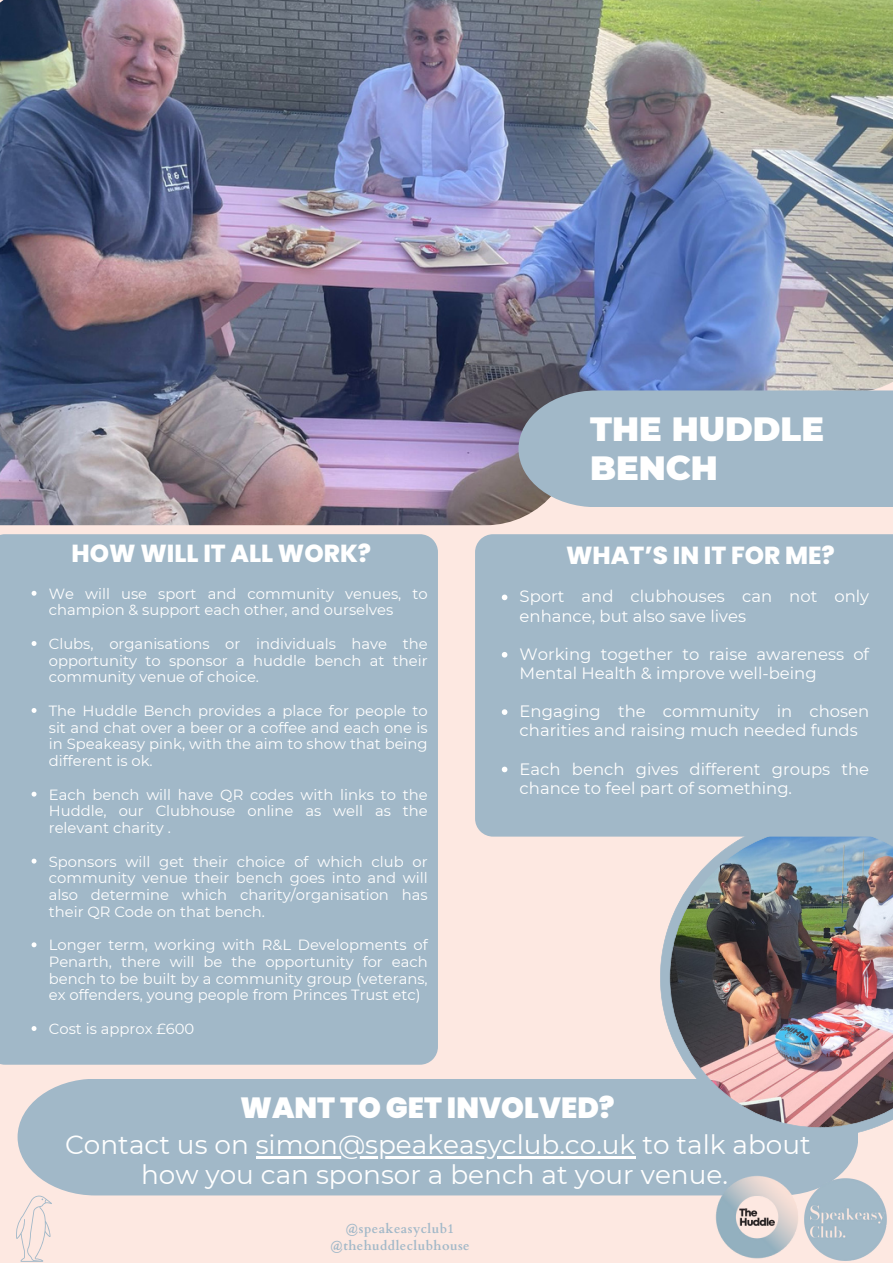
<style>
.page{position:relative;width:893px;height:1264px;background:#fff}
.page>*{position:absolute;margin:0;border:0;box-sizing:border-box;transform-origin:0 0}
.t1{font:900 33.6px/38.2px "Montserrat";color:#fff}
.t2{font:900 29.1px "Poppins";color:#fff}
.t3{font:26.4px/30.3px "Montserrat";color:#fff;text-align:center}
.t4{font:800 24.6px "Poppins";color:#fff}
.t5{font:16.5px/19px "Montserrat";color:#fff}
.t6{font:14.7px/16.8px "Montserrat";color:#fff;text-align:justify}
.t7{font:700 12.9px "Cardo";letter-spacing:.035em;color:#a1b8c8}
</style>
<div class="page">
<div style="left:0;top:0;width:892px;height:1262px;background:#fde8e1"></div>
<img style="left:0;top:0;width:892px;height:525px">
<div style="left:0;top:534px;width:438px;height:530px;background:#a1b8c8"></div>
<div style="left:518px;top:390px;width:374px;height:117px;background:#a1b8c8"></div>
<div style="left:18px;top:1079px;width:840px;height:116px;background:#a1b8c8"></div>
<img style="left:803px;top:1177px;width:84px;height:84px">
<img style="left:712px;top:1172px;width:89px;height:87px">
<svg style="left:16px;top:1195px;width:36px;height:66px"></svg>
<hr style="left:256px;top:1156px;width:379px;height:2px;background:#fff">
<img style="left:660px;top:836px;width:232px;height:301px">
<div style="left:475px;top:534px;width:417px;height:302px;background:#a1b8c8"></div>
<svg style="left:32px;top:591px;width:4px;height:4px"></svg>
<svg style="left:32px;top:641px;width:4px;height:5px"></svg>
<svg style="left:32px;top:708px;width:4px;height:5px"></svg>
<svg style="left:32px;top:791px;width:4px;height:5px"></svg>
<svg style="left:32px;top:858px;width:4px;height:5px"></svg>
<svg style="left:32px;top:942px;width:4px;height:5px"></svg>
<svg style="left:32px;top:1026px;width:4px;height:4px"></svg>
<svg style="left:501px;top:594px;width:6px;height:6px"></svg>
<svg style="left:501px;top:652px;width:6px;height:5px"></svg>
<svg style="left:501px;top:709px;width:6px;height:6px"></svg>
<svg style="left:501px;top:766px;width:6px;height:6px"></svg>
<p class="t4" style="left:72px;top:536px;width:301px">HOW WILL IT ALL WORK?</p>
<p class="t6" style="left:49px;top:585px;width:380px">We will use sport and community venues, to champion &amp; support each other, and ourselves</p>
<p class="t6" style="left:49px;top:635px;width:380px">Clubs, organisations or individuals have the opportunity to sponsor a huddle bench at their community venue of choice.</p>
<p class="t6" style="left:49px;top:702px;width:380px">The Huddle Bench provides a place for people to sit and chat over a beer or a coffee and each one is in Speakeasy pink, with the aim to show that being different is ok.</p>
<p class="t6" style="left:49px;top:786px;width:380px">Each bench will have QR codes with links to the Huddle, our Clubhouse online as well as the relevant charity .</p>
<p class="t6" style="left:49px;top:852px;width:380px">Sponsors will get their choice of which club or community venue their bench goes into and will also determine which charity/organisation has their QR Code on that bench.</p>
<p class="t6" style="left:49px;top:936px;width:380px">Longer term, working with R&amp;L Developments of Penarth, there will be the opportunity for each bench to be built by a community group (veterans, ex offenders, young people from Princes Trust etc)</p>
<p class="t6" style="left:49px;top:1020px;width:147px">Cost is approx £600</p>
<p class="t1" style="left:590px;top:410px;width:235px">THE HUDDLE<br>BENCH</p>
<p class="t4" style="left:566px;top:538px;width:270px">WHAT’S IN IT FOR ME?</p>
<p class="t5" style="left:519px;top:587px;width:351px">Sport and clubhouses can not only enhance, but also save lives</p>
<p class="t5" style="left:519px;top:644px;width:351px">Working together to raise awareness of<br>Mental Health &amp; improve well-being</p>
<p class="t5" style="left:519px;top:701px;width:351px">Engaging the community in chosen charities and raising much needed funds</p>
<p class="t5" style="left:519px;top:759px;width:351px">Each bench gives different groups the chance to feel part of something.</p>
<p class="t2" style="left:240px;top:1087px;width:376px">WANT TO GET INVOLVED?</p>
<p class="t3" style="left:65px;top:1129px;width:747px">Contact us on simon@speakeasyclub.co.uk to talk about how you can sponsor a bench at your venue.</p>
<p class="t7" style="left:345px;top:1220px;width:110px">@speakeasyclub1</p>
<p class="t7" style="left:330px;top:1237px;width:141px">@thehuddleclubhouse</p>
</div>
